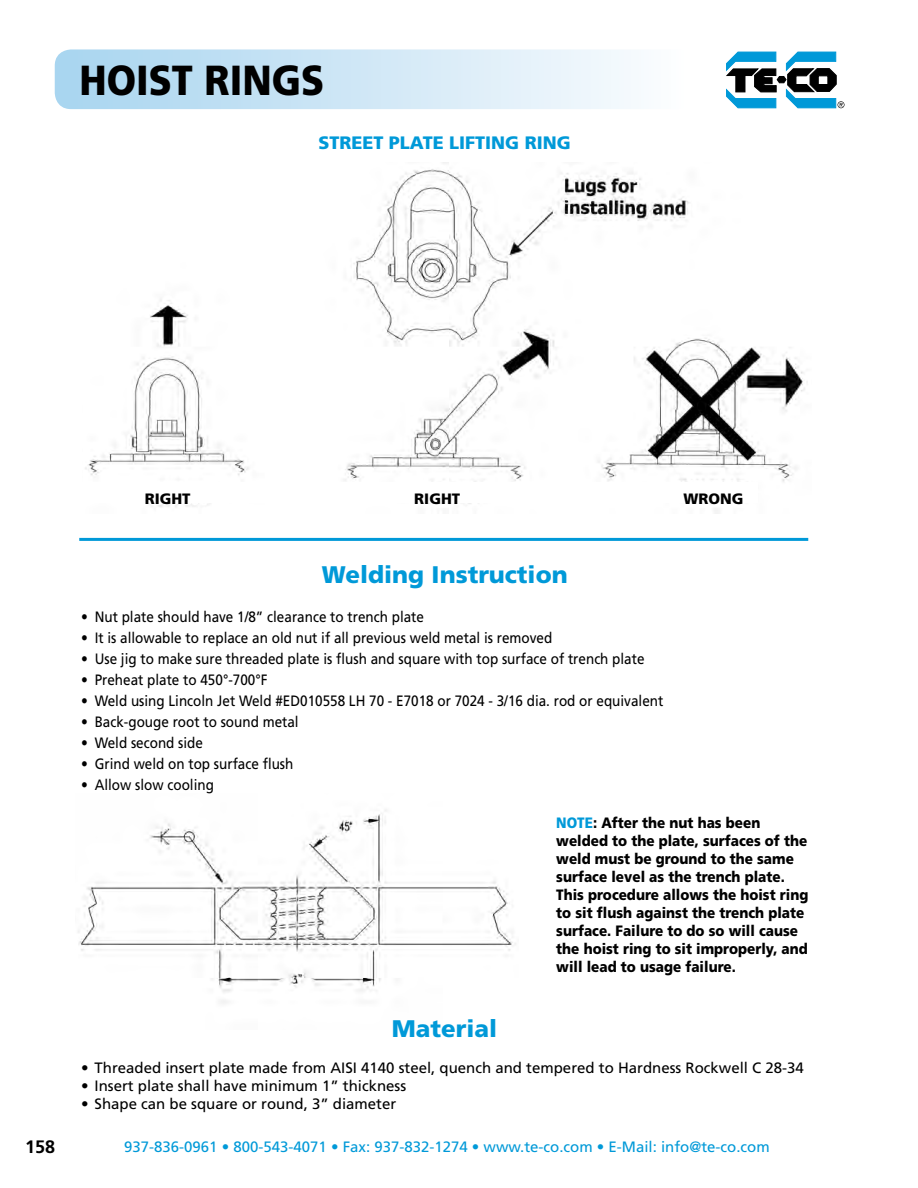
<style>
.page{position:relative;width:918px;height:1188px;background:#fff}
.page>*{position:absolute;margin:0;border:0;box-sizing:border-box;transform-origin:0 0}
.t1{font:900 42px "Frutiger";color:#000;scale:.9 1}
.t2{font:900 24px "Frutiger";color:#0099d8}
.t3{font:900 18px "Frutiger";color:#0099d8}
.t4{font:700 18px "Frutiger";color:#000}
.t5{font:15px "Frutiger";color:#000;scale:.9 1}
.t6{font:900 15px/18px "Frutiger";color:#000;scale:.9 1}
.t7{font:15px "Frutiger";color:#000}
.t8{font:15px "Frutiger";color:#0099d8}
.t9{font:900 15px "Frutiger";color:#000}
.s1{color:#0099d8}
</style>
<div class="page">
<div style="left:55px;top:49px;width:638px;height:60px;background:linear-gradient(to right,#a7d4ef,#fdfdfe);border-radius:16px"></div>
<svg style="left:726px;top:52px;width:118px;height:56px"></svg>
<img style="left:78px;top:810px;width:438px;height:194px">
<img style="left:85px;top:162px;width:723px;height:351px">
<hr style="left:79px;top:538px;width:729px;height:3px;background:#0099d8">
<div style="left:51px;top:482px;width:707px;height:20px;background:#fff"></div>
<h1 class="t1" style="left:80px;top:55px;width:273px">HOIST RINGS</h1>
<p class="t3" style="left:318px;top:132px;width:254px">STREET PLATE LIFTING RING</p>
<p class="t9" style="left:145px;top:489px;width:47px">RIGHT</p>
<p class="t9" style="left:414px;top:489px;width:47px">RIGHT</p>
<p class="t9" style="left:684px;top:489px;width:62px">WRONG</p>
<h2 class="t2" style="left:322px;top:560px;width:247px">Welding Instruction</h2>
<p class="t5" style="left:81px;top:608px;width:382px">• Nut plate should have 1/8” clearance to trench plate</p>
<p class="t5" style="left:81px;top:629px;width:525px">• It is allowable to replace an old nut if all previous weld metal is removed</p>
<p class="t5" style="left:81px;top:650px;width:628px">• Use jig to make sure threaded plate is flush and square with top surface of trench plate</p>
<p class="t5" style="left:81px;top:671px;width:209px">• Preheat plate to 450°-700°F</p>
<p class="t5" style="left:81px;top:692px;width:648px">• Weld using Lincoln Jet Weld #ED010558 LH 70 - E7018 or 7024 - 3/16 dia. rod or equivalent</p>
<p class="t5" style="left:81px;top:713px;width:243px">• Back-gouge root to sound metal</p>
<p class="t5" style="left:81px;top:734px;width:137px">• Weld second side</p>
<p class="t5" style="left:81px;top:755px;width:237px">• Grind weld on top surface flush</p>
<p class="t5" style="left:81px;top:776px;width:149px">• Allow slow cooling</p>
<p class="t6" style="left:556px;top:814px;width:282px"><span class="s1">NOTE</span>: After the nut has been welded to the plate, surfaces of the weld must be ground to the same surface level as the trench plate.<br>This procedure allows the hoist ring to sit flush against the trench plate surface. Failure to do so will cause the hoist ring to sit improperly, and will lead to usage failure.</p>
<h2 class="t2" style="left:392px;top:1014px;width:107px">Material</h2>
<p class="t7" style="left:81px;top:1059px;width:724px">• Threaded insert plate made from AISI 4140 steel, quench and tempered to Hardness Rockwell C 28-34</p>
<p class="t7" style="left:81px;top:1077px;width:327px">• Insert plate shall have minimum 1” thickness</p>
<p class="t7" style="left:81px;top:1095px;width:317px">• Shape can be square or round, 3” diameter</p>
<p class="t4" style="left:25px;top:1136px;width:32px">158</p>
<p class="t8" style="left:124px;top:1138px;width:647px">937-836-0961 • 800-543-4071 • Fax: 937-832-1274 • www.te-co.com • E-Mail: info@te-co.com</p>
</div>
